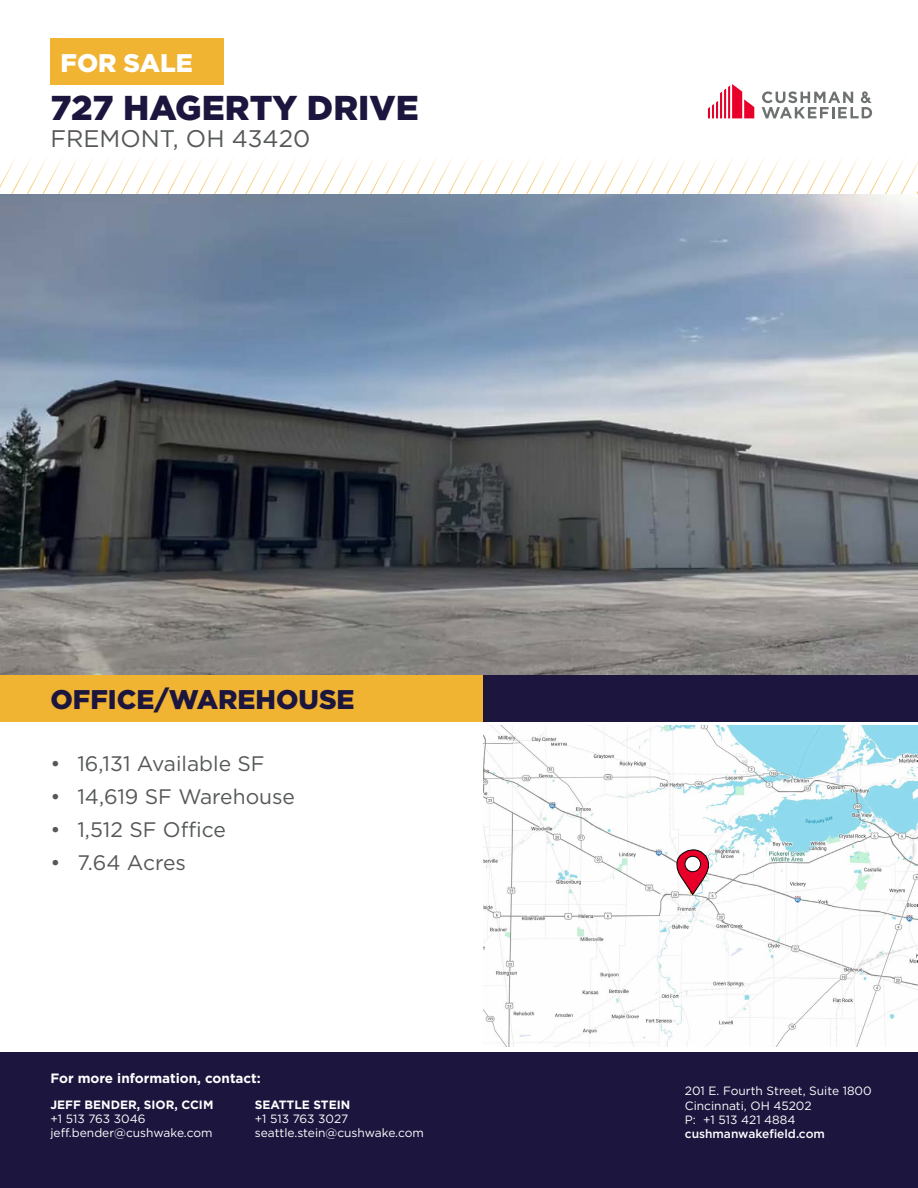
<style>
.page{position:relative;width:918px;height:1188px;background:#fff}
.page>*{position:absolute;margin:0;border:0;box-sizing:border-box;transform-origin:0 0}
.t1{font:900 34.5px "Gotham";color:#1c163f}
.t2{font:900 27px "Gotham";color:#1c163f}
.t3{font:900 25.5px "Gotham";color:#fff}
.t4{font:24px "Gotham";color:#555859}
.t5{font:21px "Gotham";color:#555859}
.t6{font:700 13.5px "Gotham";color:#fff}
.t7{font:12px/14.4px "Gotham";color:#fff}
.t8{font:700 12px "Gotham";color:#fff}
.t9{font:500 12px "Gotham";color:#fff}
</style>
<div class="page">
<div style="left:50px;top:39px;width:174px;height:46px;background:#f0b332"></div>
<svg style="left:708px;top:84px;width:46px;height:34px"></svg>
<svg style="left:762px;top:91px;width:110px;height:27px"></svg>
<svg style="left:0;top:158px;width:918px;height:36px"></svg>
<img style="left:0;top:194px;width:918px;height:481px">
<div style="left:0;top:675px;width:484px;height:46px;background:#f0b332"></div>
<img style="left:484px;top:726px;width:434px;height:321px">
<div style="left:484px;top:675px;width:434px;height:46px;background:#1c163f"></div>
<div style="left:0;top:1053px;width:918px;height:135px;background:#1c163f"></div>
<svg style="left:676px;top:849px;width:34px;height:47px"></svg>
<div style="left:685px;top:856px;width:16px;height:16px;background:#fff;border-radius:50%"></div>
<div style="left:685px;top:856px;width:16px;height:16px;border:1px solid #000;border-radius:50%"></div>
<h3 class="t3" style="left:60px;top:45px;width:134px">FOR SALE</h3>
<h1 class="t1" style="left:50px;top:84px;width:370px">727 HAGERTY DRIVE</h1>
<h3 class="t4" style="left:50px;top:123px;width:261px">FREMONT, OH 43420</h3>
<h2 class="t2" style="left:50px;top:681px;width:306px">OFFICE/WAREHOUSE</h2>
<h3 class="t5" style="left:50px;top:750px;width:216px">• 16,131 Available SF</h3>
<h3 class="t5" style="left:50px;top:783px;width:246px">• 14,619 SF Warehouse</h3>
<h3 class="t5" style="left:50px;top:816px;width:177px">• 1,512 SF Office</h3>
<h3 class="t5" style="left:50px;top:849px;width:137px">• 7.64 Acres</h3>
<p class="t6" style="left:50px;top:1069px;width:212px">For more information, contact:</p>
<p class="t8" style="left:255px;top:1096px;width:97px">SEATTLE STEIN</p>
<p class="t7" style="left:255px;top:1111px;width:171px">+1 513 763 3027 seattle.stein@cushwake.com</p>
<p class="t8" style="left:50px;top:1096px;width:165px">JEFF BENDER, SIOR, CCIM</p>
<p class="t7" style="left:50px;top:1111px;width:164px">+1 513 763 3046 jeff.bender@cushwake.com</p>
<p class="t7" style="left:685px;top:1084px;width:188px">201 E. Fourth Street, Suite 1800<br>Cincinnati, OH 45202<br>P: +1 513 421 4884</p>
<p class="t9" style="left:685px;top:1126px;width:142px">cushmanwakefield.com</p>
</div>
